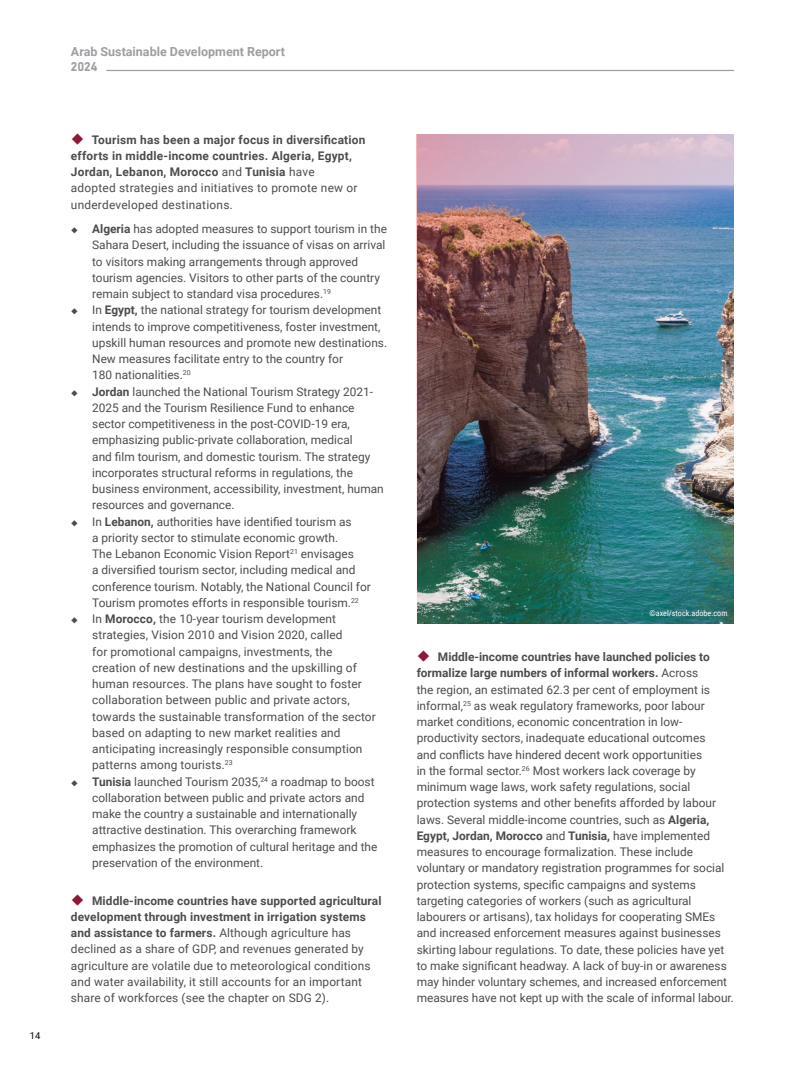
<style>
.page{position:relative;width:805px;height:1074px;background:#fff}
.page>*{position:absolute;margin:0;border:0;box-sizing:border-box;transform-origin:0 0}
.t1{font:700 12.5px "Roboto";color:#9d9fa2}
.t2{font:12.5px "Bahnschrift";color:#9d9fa2}
.t3{font:11.88px/16.2px "Roboto";color:#4d4d4f}
.t4{font:700 11.88px/16.2px "Roboto";letter-spacing:.02em;color:#4d4d4f}
.t5{font:9.38px "Roboto";color:#000}
.t6{font:8.12px "Roboto Condensed";color:#fff}
.s1{font-weight:400}
.s2{font-weight:700}
</style>
<div class="page">
<hr style="left:106px;top:70px;width:627px;height:1px;background:#9d9fa2">
<img style="left:416px;top:135px;width:317px;height:489px">
<p class="t5" style="left:30px;top:1028px;width:12px">14</p>
<p class="t1" style="left:71px;top:43px;width:215px">Arab Sustainable Development Report</p>
<p class="t2" style="left:71px;top:59px;width:28px">2024</p>
<p class="t4" style="left:71px;top:131px;width:296px;text-indent:21px">Tourism has been a major focus in diversification efforts in middle-income countries. Algeria, Egypt, Jordan, Lebanon, Morocco <span class="s1">and</span> Tunisia <span class="s1">have<br>adopted strategies and initiatives to promote new or underdeveloped destinations.</span></p>
<p class="t3" style="left:92px;top:220px;width:296px"><span class="s2">Algeria</span> has adopted measures to support tourism in the Sahara Desert, including the issuance of visas on arrival to visitors making arrangements through approved tourism agencies. Visitors to other parts of the country remain subject to standard visa procedures.<sup>19<br></sup>In <span class="s2">Egypt,</span> the national strategy for tourism development intends to improve competitiveness, foster investment, upskill human resources and promote new destinations.<br>New measures facilitate entry to the country for<br>180 nationalities.<sup>20<br></sup><span class="s2">Jordan</span> launched the National Tourism Strategy 2021- 2025 and the Tourism Resilience Fund to enhance sector competitiveness in the post-COVID-19 era, emphasizing public-private collaboration, medical<br>and film tourism, and domestic tourism. The strategy incorporates structural reforms in regulations, the business environment, accessibility, investment, human resources and governance.<br>In <span class="s2">Lebanon,</span> authorities have identified tourism as<br>a priority sector to stimulate economic growth.<br>The Lebanon Economic Vision Report<sup>21</sup> envisages<br>a diversified tourism sector, including medical and conference tourism. Notably, the National Council for Tourism promotes efforts in responsible tourism.<sup>22<br></sup>In <span class="s2">Morocco,</span> the 10-year tourism development strategies, Vision 2010 and Vision 2020, called<br>for promotional campaigns, investments, the<br>creation of new destinations and the upskilling of human resources. The plans have sought to foster collaboration between public and private actors, towards the sustainable transformation of the sector based on adapting to new market realities and anticipating increasingly responsible consumption patterns among tourists.<sup>23<br></sup><span class="s2">Tunisia</span> launched Tourism 2035,<sup>24</sup> a roadmap to boost collaboration between public and private actors and make the country a sustainable and internationally attractive destination. This overarching framework emphasizes the promotion of cultural heritage and the preservation of the environment.</p>
<p class="t3" style="left:71px;top:891px;width:312px;text-indent:21px"><span class="s2">Middle-income countries have supported agricultural development through investment in irrigation systems and assistance to farmers.</span> Although agriculture has declined as a share of GDP, and revenues generated by agriculture are volatile due to meteorological conditions and water availability, it still accounts for an important share of workforces (see the chapter on SDG 2).</p>
<p class="t6" style="left:649px;top:607px;width:79px">©axel/stock.adobe.com</p>
<p class="t3" style="left:416px;top:648px;width:319px;text-indent:21px"><span class="s2">Middle-income countries have launched policies to formalize large numbers of informal workers.</span> Across<br>the region, an estimated 62.3 per cent of employment is informal,<sup>25</sup> as weak regulatory frameworks, poor labour market conditions, economic concentration in low&shy;productivity sectors, inadequate educational outcomes<br>and conflicts have hindered decent work opportunities<br>in the formal sector.<sup>26</sup> Most workers lack coverage by minimum wage laws, work safety regulations, social protection systems and other benefits afforded by labour laws. Several middle-income countries, such as <span class="s2">Algeria, Egypt, Jordan, Morocco</span> and <span class="s2">Tunisia,</span> have implemented measures to encourage formalization. These include voluntary or mandatory registration programmes for social protection systems, specific campaigns and systems targeting categories of workers (such as agricultural labourers or artisans), tax holidays for cooperating SMEs and increased enforcement measures against businesses skirting labour regulations. To date, these policies have yet to make significant headway. A lack of buy-in or awareness may hinder voluntary schemes, and increased enforcement measures have not kept up with the scale of informal labour.</p>
</div>
